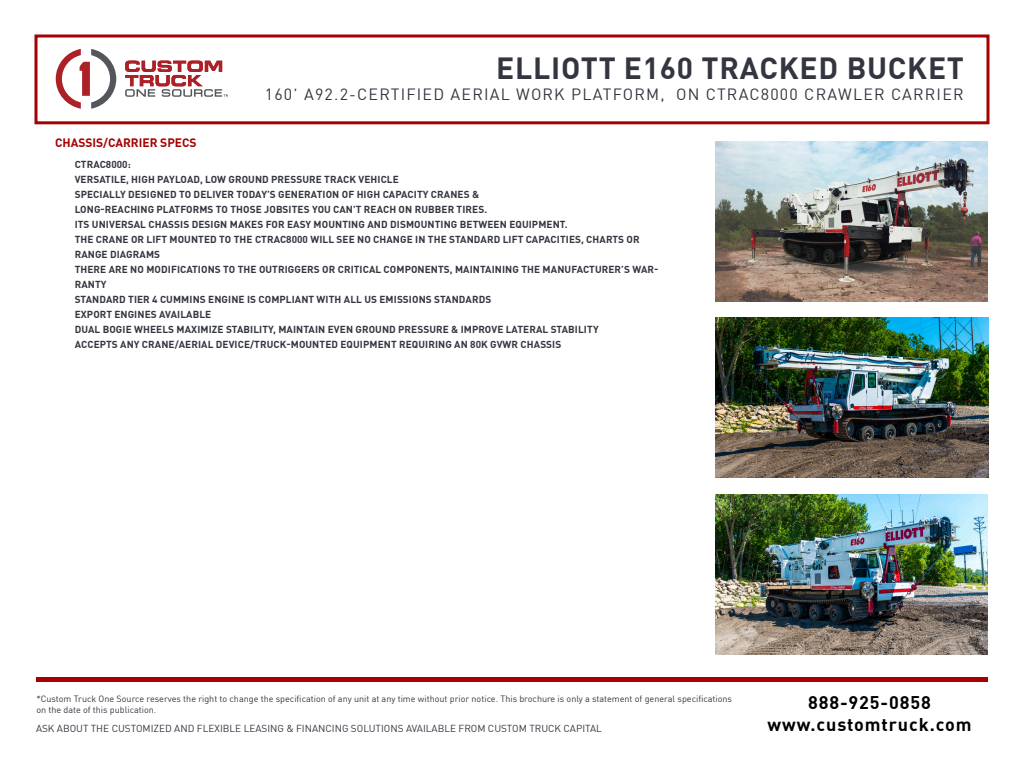
<style>
.page{position:relative;width:1024px;height:768px;background:#fff}
.page>*{position:absolute;margin:0;border:0;box-sizing:border-box;transform-origin:0 0}
.t1{font:700 30px "DIN Pro";letter-spacing:.025em;color:#333640}
.t2{font:700 18px "DIN Pro";letter-spacing:.05em;color:#000}
.t3{font:16px "DIN Pro";letter-spacing:.075em;color:#333640}
.t4{font:700 12px "DIN Pro";color:#a60003}
.t5{font:700 10px/15px "DIN Pro";letter-spacing:.01em;color:#333640}
.t6{font:10px "DIN Pro";color:#333640}
.t7{font:9px/10.8px "DIN Pro";color:#333640}
</style>
<div class="page">
<div style="left:34px;top:34px;width:956px;height:90px;background:#fff;border:3px solid #a60003"></div>
<svg style="left:56px;top:49px;width:60px;height:60px"></svg>
<svg style="left:125px;top:61px;width:103px;height:36px"></svg>
<img style="left:715px;top:141px;width:273px;height:160px">
<img style="left:716px;top:317px;width:272px;height:160px">
<img style="left:715px;top:495px;width:273px;height:160px">
<div style="left:36px;top:677px;width:952px;height:5px;background:#a60003"></div>
<p class="t4" style="left:55px;top:133px;width:143px">CHASSIS/CARRIER SPECS</p>
<p class="t1" style="left:496px;top:45px;width:469px">ELLIOTT E160 TRACKED BUCKET</p>
<p class="t3" style="left:265px;top:82px;width:700px">160’ A92.2-CERTIFIED AERIAL WORK PLATFORM, ON CTRAC8000 CRAWLER CARRIER</p>
<p class="t5" style="left:75px;top:156px;width:58px">CTRAC8000:</p>
<p class="t5" style="left:75px;top:171px;width:326px">VERSATILE, HIGH PAYLOAD, LOW GROUND PRESSURE TRACK VEHICLE</p>
<p class="t5" style="left:75px;top:186px;width:406px">SPECIALLY DESIGNED TO DELIVER TODAY’S GENERATION OF HIGH CAPACITY CRANES &amp;</p>
<p class="t5" style="left:75px;top:201px;width:414px">LONG-REACHING PLATFORMS TO THOSE JOBSITES YOU CAN’T REACH ON RUBBER TIRES.</p>
<p class="t5" style="left:75px;top:216px;width:495px">ITS UNIVERSAL CHASSIS DESIGN MAKES FOR EASY MOUNTING AND DISMOUNTING BETWEEN EQUIPMENT.</p>
<p class="t5" style="left:75px;top:231px;width:566px">THE CRANE OR LIFT MOUNTED TO THE CTRAC8000 WILL SEE NO CHANGE IN THE STANDARD LIFT CAPACITIES, CHARTS OR<br>RANGE DIAGRAMS</p>
<p class="t5" style="left:75px;top:261px;width:585px">THERE ARE NO MODIFICATIONS TO THE OUTRIGGERS OR CRITICAL COMPONENTS, MAINTAINING THE MANUFACTURER’S WAR-<br>RANTY</p>
<p class="t5" style="left:75px;top:291px;width:418px">STANDARD TIER 4 CUMMINS ENGINE IS COMPLIANT WITH ALL US EMISSIONS STANDARDS</p>
<p class="t5" style="left:75px;top:306px;width:138px">EXPORT ENGINES AVAILABLE</p>
<p class="t5" style="left:75px;top:321px;width:526px">DUAL BOGIE WHEELS MAXIMIZE STABILITY, MAINTAIN EVEN GROUND PRESSURE &amp; IMPROVE LATERAL STABILITY</p>
<p class="t5" style="left:75px;top:336px;width:488px">ACCEPTS ANY CRANE/AERIAL DEVICE/TRUCK-MOUNTED EQUIPMENT REQUIRING AN 80K GVWR CHASSIS</p>
<p class="t7" style="left:36px;top:693px;width:697px">*Custom Truck One Source reserves the right to change the specification of any unit at any time without prior notice. This brochure is only a statement of general specifications on the date of this publication.</p>
<p class="t6" style="left:36px;top:720px;width:567px">ASK ABOUT THE CUSTOMIZED AND FLEXIBLE LEASING &amp; FINANCING SOLUTIONS AVAILABLE FROM CUSTOM TRUCK CAPITAL</p>
<p class="t2" style="left:808px;top:689px;width:124px">888-925-0858</p>
<p class="t2" style="left:767px;top:710px;width:206px">www.customtruck.com</p>
</div>
